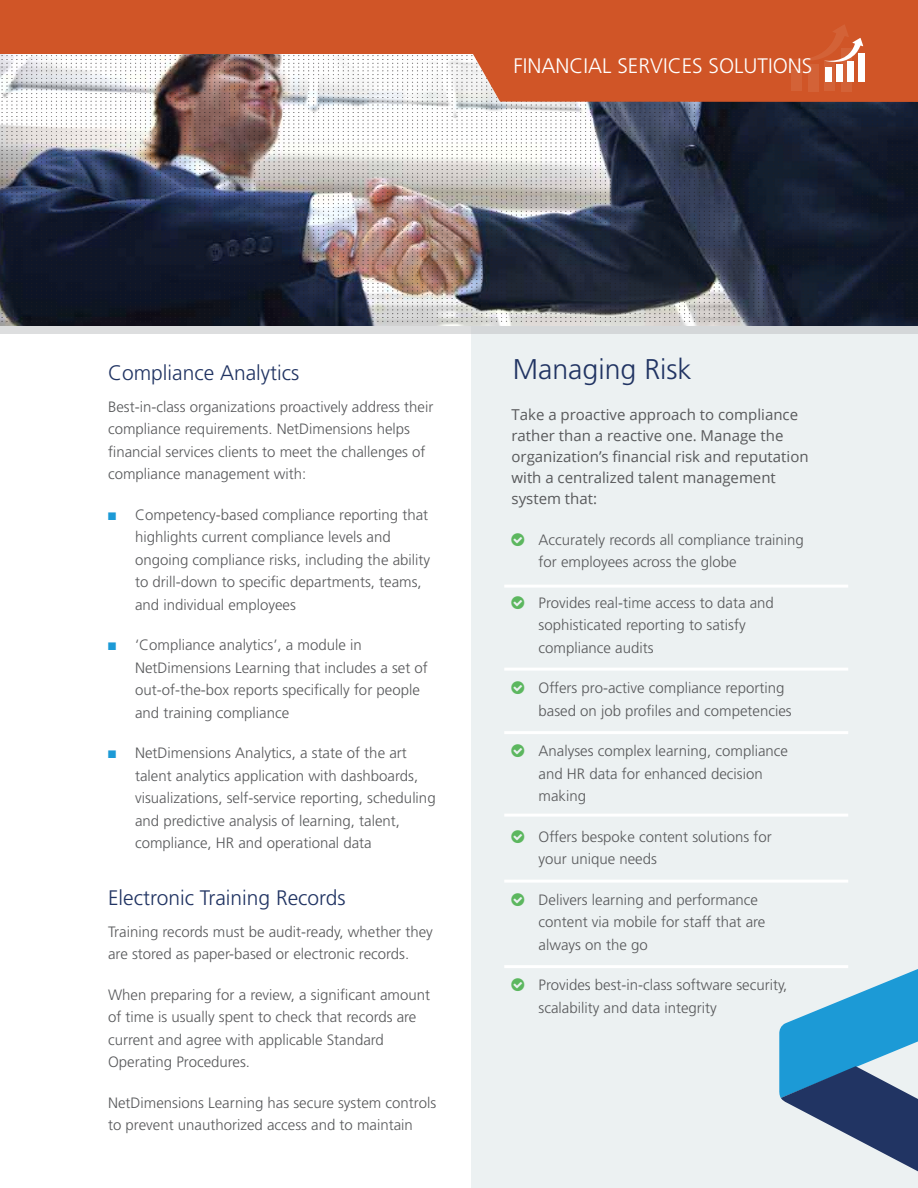
<style>
.page{position:relative;width:918px;height:1188px;background:#fff}
.page>*{position:absolute;margin:0;border:0;box-sizing:border-box;transform-origin:0 0}
.t1{font:300 28.5px "Frutiger LT Std";color:#213463}
.t2{font:300 21px "Frutiger LT Std";color:#213463}
.t3{font:300 21px "Frutiger LT Std";color:#fff}
.t4{font:300 15px/22.5px "Frutiger LT Std";color:#58595b}
.t5{font:15px/21px "Open Sans";color:#58595b}
</style>
<div class="page">
<div style="left:471px;top:0;width:447px;height:1188px;background:#ecf1f2"></div>
<svg style="left:0;top:281px;width:918px;height:52px;background:#afb1b5"></svg>
<hr style="left:504px;top:585px;width:344px;height:3px;background:#fff">
<hr style="left:504px;top:668px;width:344px;height:3px;background:#fff">
<hr style="left:504px;top:731px;width:344px;height:3px;background:#fff">
<hr style="left:504px;top:814px;width:344px;height:3px;background:#fff">
<svg style="left:779px;top:969px;width:139px;height:203px"></svg>
<img style="left:0;top:2px;width:918px;height:320px">
<div style="left:825px;top:68px;width:7px;height:14px;background:#fff"></div>
<div style="left:836px;top:64px;width:7px;height:18px;background:#fff"></div>
<div style="left:847px;top:62px;width:7px;height:20px;background:#fff"></div>
<div style="left:858px;top:53px;width:7px;height:29px;background:#fff"></div>
<hr style="left:504px;top:880px;width:344px;height:3px;background:#fff">
<hr style="left:504px;top:965px;width:344px;height:3px;background:#fff">
<h2 class="t3" style="left:514px;top:54px;width:300px">FINANCIAL SERVICES SOLUTIONS</h2>
<h2 class="t2" style="left:108px;top:361px;width:193px">Compliance Analytics</h2>
<p class="t4" style="left:108px;top:395px;width:327px">Best-in-class organizations proactively address their compliance requirements. NetDimensions helps financial services clients to meet the challenges of compliance management with:</p>
<p class="t4" style="left:135px;top:503px;width:297px">Competency-based compliance reporting that highlights current compliance levels and ongoing compliance risks, including the ability to drill-down to specific departments, teams, and individual employees</p>
<p class="t4" style="left:135px;top:634px;width:294px">‘Compliance analytics’, a module in NetDimensions Learning that includes a set of out-of-the-box reports specifically for people and training compliance</p>
<p class="t4" style="left:135px;top:742px;width:302px">NetDimensions Analytics, a state of the art talent analytics application with dashboards, visualizations, self-service reporting, scheduling and predictive analysis of learning, talent, compliance, HR and operational data</p>
<h2 class="t2" style="left:108px;top:886px;width:239px">Electronic Training Records</h2>
<p class="t4" style="left:108px;top:920px;width:326px">Training records must be audit-ready, whether they are stored as paper-based or electronic records.</p>
<p class="t4" style="left:108px;top:983px;width:324px">When preparing for a review, a significant amount of time is usually spent to check that records are current and agree with applicable Standard Operating Procedures.</p>
<p class="t4" style="left:108px;top:1091px;width:330px">NetDimensions Learning has secure system controls to prevent unauthorized access and to maintain</p>
<h1 class="t1" style="left:513px;top:353px;width:180px">Managing Risk</h1>
<p class="t5" style="left:512px;top:404px;width:299px">Take a proactive approach to compliance rather than a reactive one. Manage the organization’s financial risk and reputation with a centralized talent management system that:</p>
<p class="t4" style="left:539px;top:529px;width:267px">Accurately records all compliance training for employees across the globe</p>
<p class="t4" style="left:539px;top:592px;width:237px">Provides real-time access to data and sophisticated reporting to satisfy compliance audits</p>
<p class="t4" style="left:539px;top:677px;width:255px">Offers pro-active compliance reporting based on job profiles and competencies</p>
<p class="t4" style="left:539px;top:740px;width:251px">Analyses complex learning, compliance and HR data for enhanced decision making</p>
<p class="t4" style="left:539px;top:826px;width:235px">Offers bespoke content solutions for your unique needs</p>
<p class="t4" style="left:539px;top:889px;width:228px">Delivers learning and performance content via mobile for staff that are always on the go</p>
<p class="t4" style="left:539px;top:974px;width:250px">Provides best-in-class software security, scalability and data integrity</p>
</div>
